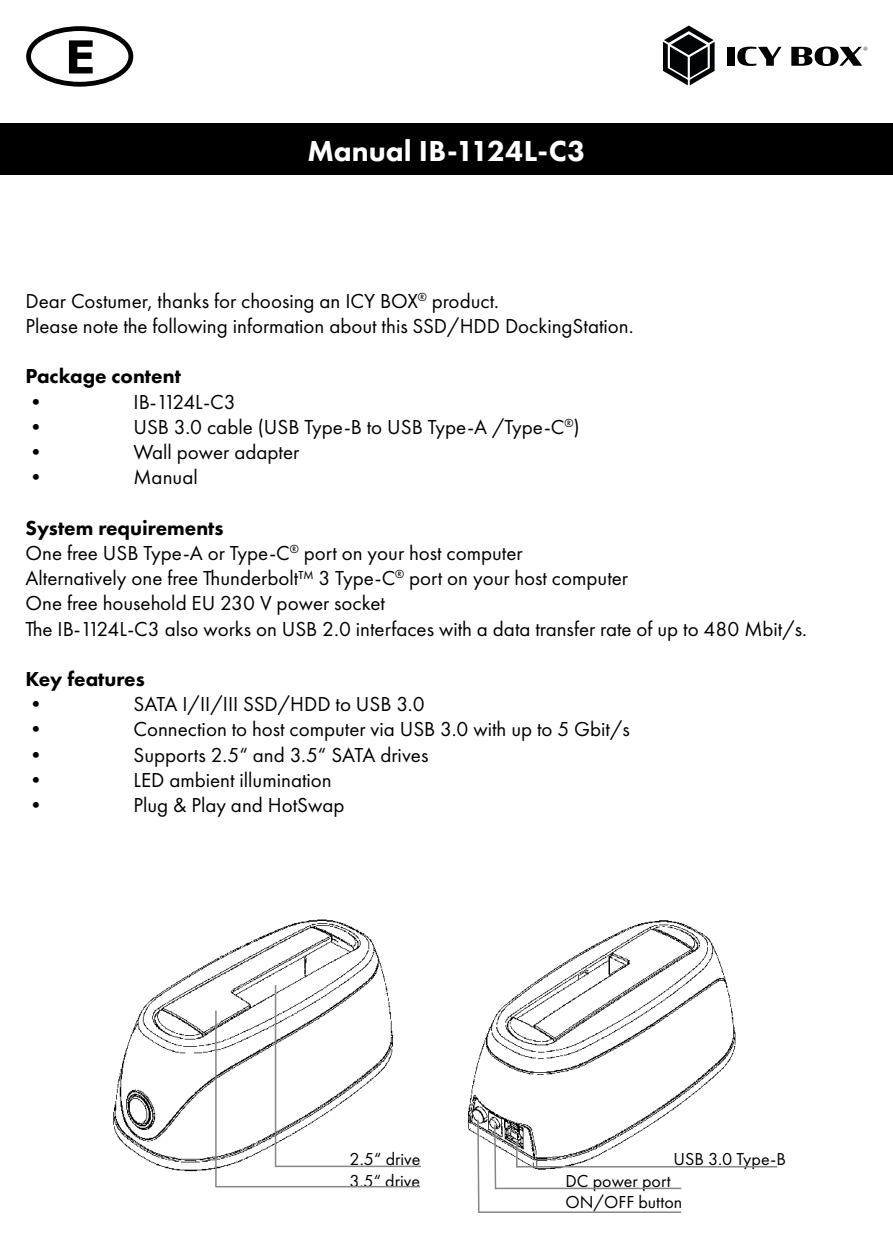
<style>
.page{position:relative;width:893px;height:1259px;background:#fff}
.page>*{position:absolute;margin:0;border:0;box-sizing:border-box;transform-origin:0 0}
.t1{font:800 30px "Futura PT";color:#fff}
.t2{font:21px/25.2px "Futura PT";color:#000}
.t3{font:800 21px "Futura PT";color:#000}
.t4{font:21px "Futura PT";letter-spacing:-.025em;color:#000}
.t5{font:18px/21.6px "Futura PT";color:#000}
.s1{font-weight:800}
</style>
<div class="page">
<div style="left:0;top:124px;width:893px;height:51px;background:#000"></div>
<div style="left:727px;top:47px;width:8px;height:19px;background:#000"></div>
<svg style="left:737px;top:47px;width:44px;height:19px"></svg>
<svg style="left:791px;top:47px;width:76px;height:19px"></svg>
<svg style="left:663px;top:26px;width:52px;height:59px"></svg>
<svg style="left:28px;top:28px;width:104px;height:57px"></svg>
<div style="left:26px;top:26px;width:107px;height:61px;border:5px solid #000;border-radius:50%"></div>
<svg style="left:69px;top:40px;width:24px;height:33px"></svg>
<img style="left:113px;top:919px;width:665px;height:294px">
<hr style="left:275px;top:985px;width:1px;height:181px;background:#878787">
<hr style="left:275px;top:1165px;width:146px;height:2px;background:#878787">
<hr style="left:215px;top:1010px;width:2px;height:176px;background:#878787">
<hr style="left:215px;top:1186px;width:205px;height:1px;background:#878787">
<hr style="left:477px;top:1119px;width:3px;height:94px;background:#878787">
<hr style="left:479px;top:1211px;width:202px;height:2px;background:#878787">
<hr style="left:494px;top:1124px;width:2px;height:65px;background:#878787">
<hr style="left:496px;top:1187px;width:185px;height:2px;background:#878787">
<hr style="left:516px;top:1141px;width:2px;height:26px;background:#878787">
<hr style="left:517px;top:1166px;width:260px;height:1px;background:#878787">
<h1 class="t1" style="left:307px;top:132px;width:280px">Manual IB-1124L-C3</h1>
<p class="t2" style="left:26px;top:288px;width:610px">Dear Costumer, thanks for choosing an ICY BOX<sup>®</sup> product.<br>Please note the following information about this SSD/HDD DockingStation.</p>
<p class="t3" style="left:26px;top:363px;width:157px">Package content</p>
<p class="t2" style="left:26px;top:389px;width:22px">•</p>
<p class="t4" style="left:134px;top:389px;width:104px">IB-1124L-C3</p>
<p class="t2" style="left:26px;top:414px;width:22px">•</p>
<p class="t2" style="left:134px;top:414px;width:448px">USB 3.0 cable (USB Type-B to USB Type-A /Type-C<sup>®</sup>)</p>
<p class="t2" style="left:26px;top:439px;width:22px">•</p>
<p class="t2" style="left:134px;top:439px;width:167px">Wall power adapter</p>
<p class="t2" style="left:26px;top:464px;width:22px">•</p>
<p class="t2" style="left:134px;top:464px;width:66px">Manual</p>
<p class="t2" style="left:26px;top:515px;width:783px"><span class="s1">System requirements<br></span>One free USB Type-A or Type-C<sup>®</sup> port on your host computer<br>Alternatively one free Thunderbolt™ 3 Type-C<sup>®</sup> port on your host computer<br>One free household EU 230 V power socket<br>The IB-1124L-C3 also works on USB 2.0 interfaces with a data transfer rate of up to 480 Mbit/s.</p>
<p class="t3" style="left:26px;top:666px;width:121px">Key features</p>
<p class="t2" style="left:26px;top:691px;width:22px">•</p>
<p class="t2" style="left:134px;top:691px;width:293px">SATA I/II/III SSD/HDD to USB 3.0</p>
<p class="t2" style="left:26px;top:716px;width:22px">•</p>
<p class="t2" style="left:134px;top:716px;width:498px">Connection to host computer via USB 3.0 with up to 5 Gbit/s</p>
<p class="t2" style="left:26px;top:742px;width:22px">•</p>
<p class="t2" style="left:134px;top:742px;width:296px">Supports 2.5“ and 3.5“ SATA drives</p>
<p class="t2" style="left:26px;top:767px;width:22px">•</p>
<p class="t2" style="left:134px;top:767px;width:200px">LED ambient illumination</p>
<p class="t2" style="left:26px;top:792px;width:22px">•</p>
<p class="t2" style="left:134px;top:792px;width:213px">Plug &amp; Play and HotSwap</p>
<p class="t5" style="left:350px;top:1148px;width:72px">2.5“ drive</p>
<p class="t5" style="left:674px;top:1148px;width:114px">USB 3.0 Type-B</p>
<p class="t5" style="left:350px;top:1169px;width:72px">3.5“ drive</p>
<p class="t5" style="left:566px;top:1169px;width:118px">DC power port<br>ON/OFF button</p>
</div>
